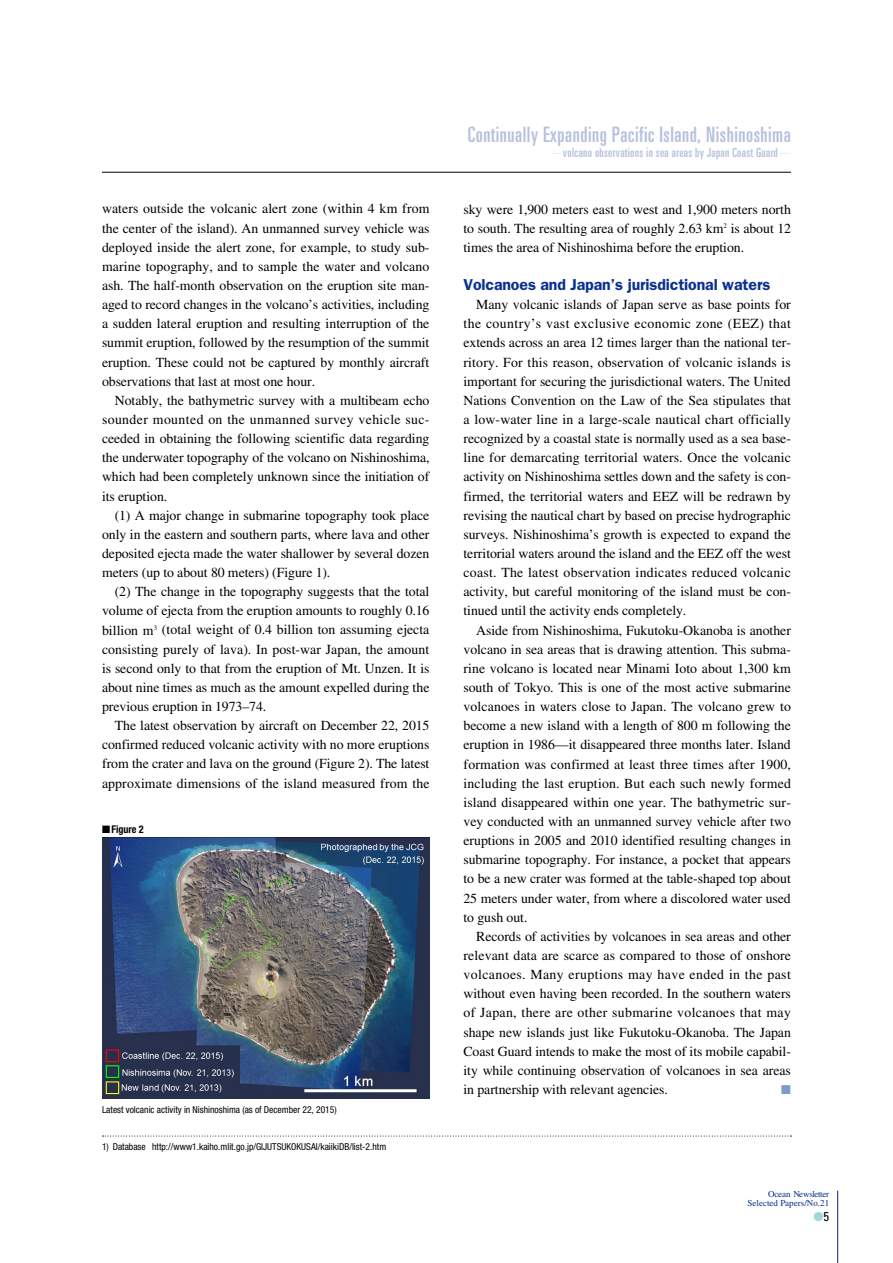
<style>
.page{position:relative;width:893px;height:1263px;background:#fff}
.page>*{position:absolute;margin:0;border:0;box-sizing:border-box;transform-origin:0 0}
.t1{font:ultra-condensed 21.3px "Univers LT Std";letter-spacing:.025em;color:#b5c1de}
.t2{font:600 15.9px "ITC Franklin Gothic Std";letter-spacing:-.01em;color:#0b3190}
.t3{font:13.8px/19.2px "Times LT Std";letter-spacing:-.005em;color:#000;text-align:justify}
.t4{font:ultra-condensed 12.75px "Univers LT Std";letter-spacing:.025em;color:#b5c1de}
.t5{font:condensed 12.75px "Univers LT Std";color:#000}
.t6{font:12.75px "Zapf Dingbats Std";color:#8199c7}
.t7{font:700 condensed 10.65px "Helvetica Neue LT Std";color:#000;scale:.95 1}
.t8{font:condensed 9.6px "Helvetica Neue LT Std";color:#000}
.t9{font:9px/9.6px "Times LT Std";letter-spacing:-.01em;color:#0a2d88;text-align:right}
.s1{font-family:"Helvetica Neue LT Std";font-weight:200;font-stretch:normal}
.s2{color:#a2d7d4}
</style>
<div class="page">
<hr style="left:102px;top:172px;width:689px;height:1px;background:#000">
<hr style="left:837px;top:1191px;width:1px;height:72px;background:#13207b">
<svg style="left:102px;top:1135px;width:689px;height:1px"></svg>
<img style="left:102px;top:838px;width:327px;height:260px">
<p class="t3" style="left:102px;top:199px;width:329px">waters outside the volcanic alert zone (within 4 km from the center of the island). An unmanned survey vehicle was deployed inside the alert zone, for example, to study sub&shy;marine topography, and to sample the water and volcano ash. The half-month observation on the eruption site man&shy;aged to record changes in the volcano’s activities, including a sudden lateral eruption and resulting interruption of the summit eruption, followed by the resumption of the summit eruption. These could not be captured by monthly aircraft observations that last at most one hour.</p>
<p class="t3" style="left:102px;top:391px;width:329px;text-indent:13px">Notably, the bathymetric survey with a multibeam echo sounder mounted on the unmanned survey vehicle suc&shy;ceeded in obtaining the following scientific data regarding the underwater topography of the volcano on Nishinoshima, which had been completely unknown since the initiation of its eruption.</p>
<p class="t3" style="left:102px;top:505px;width:329px;text-indent:13px">(1) A major change in submarine topography took place only in the eastern and southern parts, where lava and other deposited ejecta made the water shallower by several dozen meters (up to about 80 meters) (Figure 1).</p>
<p class="t3" style="left:102px;top:582px;width:329px;text-indent:13px">(2) The change in the topography suggests that the total volume of ejecta from the eruption amounts to roughly 0.16 billion m<sup>3</sup> (total weight of 0.4 billion ton assuming ejecta consisting purely of lava). In post-war Japan, the amount is second only to that from the eruption of Mt. Unzen. It is about nine times as much as the amount expelled during the previous eruption in 1973–74.</p>
<p class="t3" style="left:102px;top:716px;width:329px;text-indent:13px">The latest observation by aircraft on December 22, 2015 confirmed reduced volcanic activity with no more eruptions from the crater and lava on the ground (Figure 2). The latest approximate dimensions of the island measured from the</p>
<p class="t7" style="left:102px;top:822px;width:45px">■Figure 2</p>
<p class="t8" style="left:102px;top:1103px;width:236px">Latest volcanic activity in Nishinoshima (as of December 22, 2015)</p>
<p class="t8" style="left:102px;top:1141px;width:286px">1) Database http://www1.kaiho.mlit.go.jp/GIJUTSUKOKUSAI/kaiikiDB/list-2.htm</p>
<h1 class="t1" style="left:468px;top:122px;width:325px">Continually Expanding Pacific Island, Nishinoshima</h1>
<p class="t4" style="left:550px;top:145px;width:243px"><span class="s1">—</span>volcano observations in sea areas by Japan Coast Guard<span class="s1">—</span></p>
<p class="t3" style="left:463px;top:199px;width:329px">sky were 1,900 meters east to west and 1,900 meters north to south. The resulting area of roughly 2.63 km<sup>2</sup> is about 12 times the area of Nishinoshima before the eruption.</p>
<p class="t2" style="left:463px;top:275px;width:308px">Volcanoes and Japan’s jurisdictional waters</p>
<p class="t3" style="left:463px;top:295px;width:329px;text-indent:13px">Many volcanic islands of Japan serve as base points for the country’s vast exclusive economic zone (EEZ) that extends across an area 12 times larger than the national ter&shy;ritory. For this reason, observation of volcanic islands is important for securing the jurisdictional waters. The United Nations Convention on the Law of the Sea stipulates that a low-water line in a large-scale nautical chart officially recognized by a coastal state is normally used as a sea base&shy;line for demarcating territorial waters. Once the volcanic activity on Nishinoshima settles down and the safety is con&shy;firmed, the territorial waters and EEZ will be redrawn by revising the nautical chart by based on precise hydrographic surveys. Nishinoshima’s growth is expected to expand the territorial waters around the island and the EEZ off the west coast. The latest observation indicates reduced volcanic activity, but careful monitoring of the island must be con&shy;tinued until the activity ends completely.</p>
<p class="t3" style="left:463px;top:620px;width:329px;text-indent:13px">Aside from Nishinoshima, Fukutoku-Okanoba is another volcano in sea areas that is drawing attention. This subma&shy;rine volcano is located near Minami Ioto about 1,300 km south of Tokyo. This is one of the most active submarine volcanoes in waters close to Japan. The volcano grew to become a new island with a length of 800 m following the eruption in 1986—it disappeared three months later. Island formation was confirmed at least three times after 1900, including the last eruption. But each such newly formed island disappeared within one year. The bathymetric sur&shy;vey conducted with an unmanned survey vehicle after two eruptions in 2005 and 2010 identified resulting changes in submarine topography. For instance, a pocket that appears to be a new crater was formed at the table-shaped top about 25 meters under water, from where a discolored water used to gush out.</p>
<p class="t3" style="left:463px;top:926px;width:329px;text-indent:13px">Records of activities by volcanoes in sea areas and other relevant data are scarce as compared to those of onshore volcanoes. Many eruptions may have ended in the past without even having been recorded. In the southern waters of Japan, there are other submarine volcanoes that may shape new islands just like Fukutoku-Okanoba. The Japan Coast Guard intends to make the most of its mobile capabil&shy;ity while continuing observation of volcanoes in sea areas in partnership with relevant agencies.</p>
<p class="t6" style="left:781px;top:1083px;width:11px">■</p>
<p class="t9" style="left:747px;top:1189px;width:83px">Ocean Newsletter<br>Selected Papers/No.21</p>
<p class="t5" style="left:813px;top:1208px;width:17px"><span class="s2">●</span>5</p>
</div>
